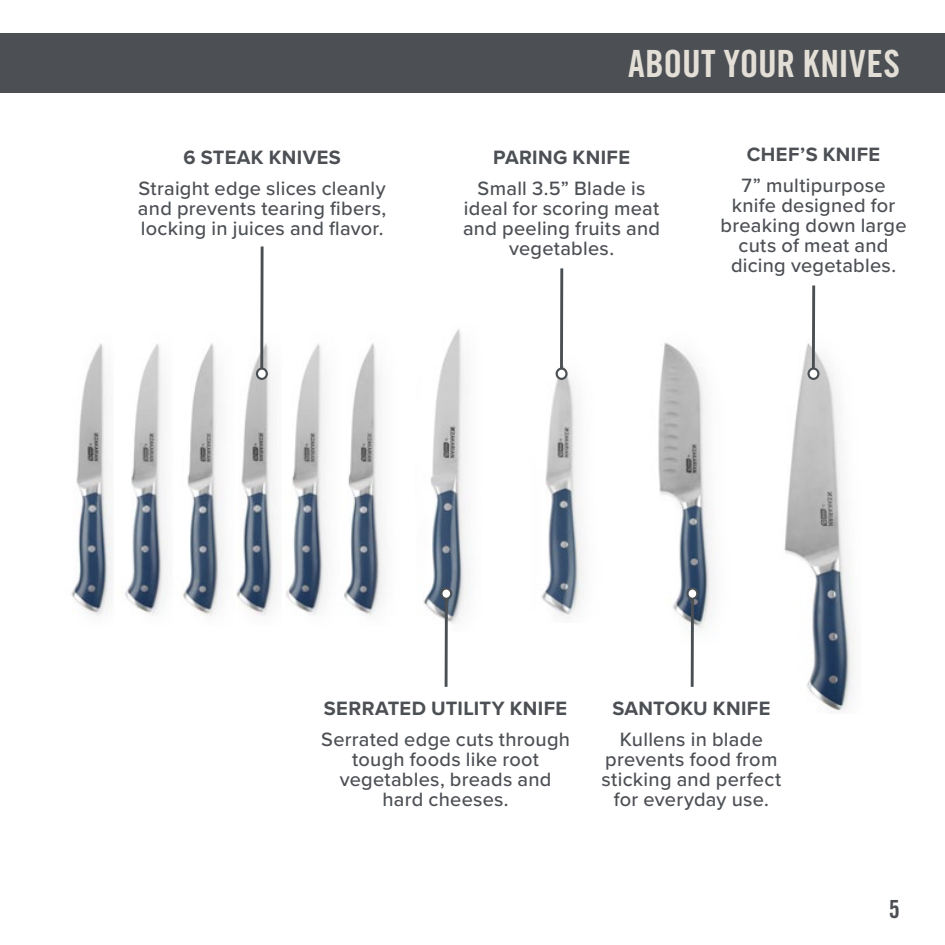
<style>
.page{position:relative;width:945px;height:945px;background:#fff}
.page>*{position:absolute;margin:0;border:0;box-sizing:border-box;transform-origin:0 0}
.t1{font:37.5px "Trade Gothic LT Std Bd Cn 20";color:#e3dfd7}
.t2{font:25px "Trade Gothic LT Std Bd Cn 20";color:#4c4f54}
.t3{font:500 20px/20px "Proxima Nova";letter-spacing:.015em;color:#4c4f54;text-align:center}
.t4{font:700 20px "Proxima Nova";letter-spacing:.02em;color:#4c4f54}
</style>
<div class="page">
<div style="left:0;top:34px;width:945px;height:59px;background:#4c4f54"></div>
<img style="left:423px;top:329px;width:47px;height:302px">
<img style="left:658px;top:342px;width:56px;height:302px">
<img style="left:541px;top:365px;width:44px;height:251px">
<img style="left:784px;top:343px;width:71px;height:369px">
<img style="left:71px;top:343px;width:41px;height:273px">
<img style="left:236px;top:343px;width:44px;height:273px">
<img style="left:286px;top:343px;width:42px;height:273px">
<img style="left:125px;top:343px;width:43px;height:273px">
<img style="left:344px;top:343px;width:41px;height:273px">
<img style="left:182px;top:343px;width:42px;height:273px">
<hr style="left:445px;top:591px;width:3px;height:96px;background:#4a4f54">
<div style="left:441px;top:588px;width:10px;height:11px;background:#fff;border-radius:50%"></div>
<div style="left:440px;top:587px;width:12px;height:13px;border:2px solid #4a4f54;border-radius:50%"></div>
<hr style="left:691px;top:591px;width:3px;height:96px;background:#4a4f54">
<svg style="left:687px;top:588px;width:10px;height:11px"></svg>
<div style="left:686px;top:587px;width:12px;height:13px;border:2px solid #4a4f54;border-radius:50%"></div>
<hr style="left:560px;top:268px;width:3px;height:108px;background:#4a4f54">
<div style="left:557px;top:369px;width:10px;height:10px;background:#fff;border-radius:50%"></div>
<div style="left:556px;top:368px;width:12px;height:12px;border:2px solid #4a4f54;border-radius:50%"></div>
<hr style="left:812px;top:286px;width:3px;height:90px;background:#4a4f54">
<div style="left:809px;top:369px;width:9px;height:10px;background:#fff;border-radius:50%"></div>
<div style="left:807px;top:368px;width:12px;height:12px;border:2px solid #4a4f54;border-radius:50%"></div>
<svg style="left:260px;top:247px;width:4px;height:121px"></svg>
<div style="left:257px;top:369px;width:10px;height:10px;background:#fff;border-radius:50%"></div>
<div style="left:256px;top:368px;width:12px;height:12px;border:2px solid #4a4f54;border-radius:50%"></div>
<p class="t4" style="left:183px;top:142px;width:159px">6 STEAK KNIVES</p>
<p class="t3" style="left:138px;top:178px;width:250px;text-align:justify">Straight edge slices cleanly and prevents tearing fibers, locking in juices and flavor.</p>
<h1 class="t1" style="left:628px;top:41px;width:274px">ABOUT YOUR KNIVES</h1>
<p class="t4" style="left:493px;top:142px;width:138px">PARING KNIFE</p>
<p class="t3" style="left:463px;top:178px;width:199px">Small 3.5” Blade is ideal for scoring meat and peeling fruits and vegetables.</p>
<p class="t4" style="left:747px;top:139px;width:135px">CHEF’S KNIFE</p>
<p class="t3" style="left:721px;top:175px;width:187px">7” multipurpose knife designed for breaking down large cuts of meat and dicing vegetables.</p>
<p class="t4" style="left:324px;top:693px;width:245px">SERRATED UTILITY KNIFE</p>
<p class="t3" style="left:321px;top:729px;width:250px">Serrated edge cuts through tough foods like root vegetables, breads and hard cheeses.</p>
<p class="t4" style="left:612px;top:693px;width:160px">SANTOKU KNIFE</p>
<p class="t3" style="left:601px;top:729px;width:181px">Kullens in blade prevents food from sticking and perfect for everyday use.</p>
<p class="t2" style="left:889px;top:894px;width:13px">5</p>
</div>
